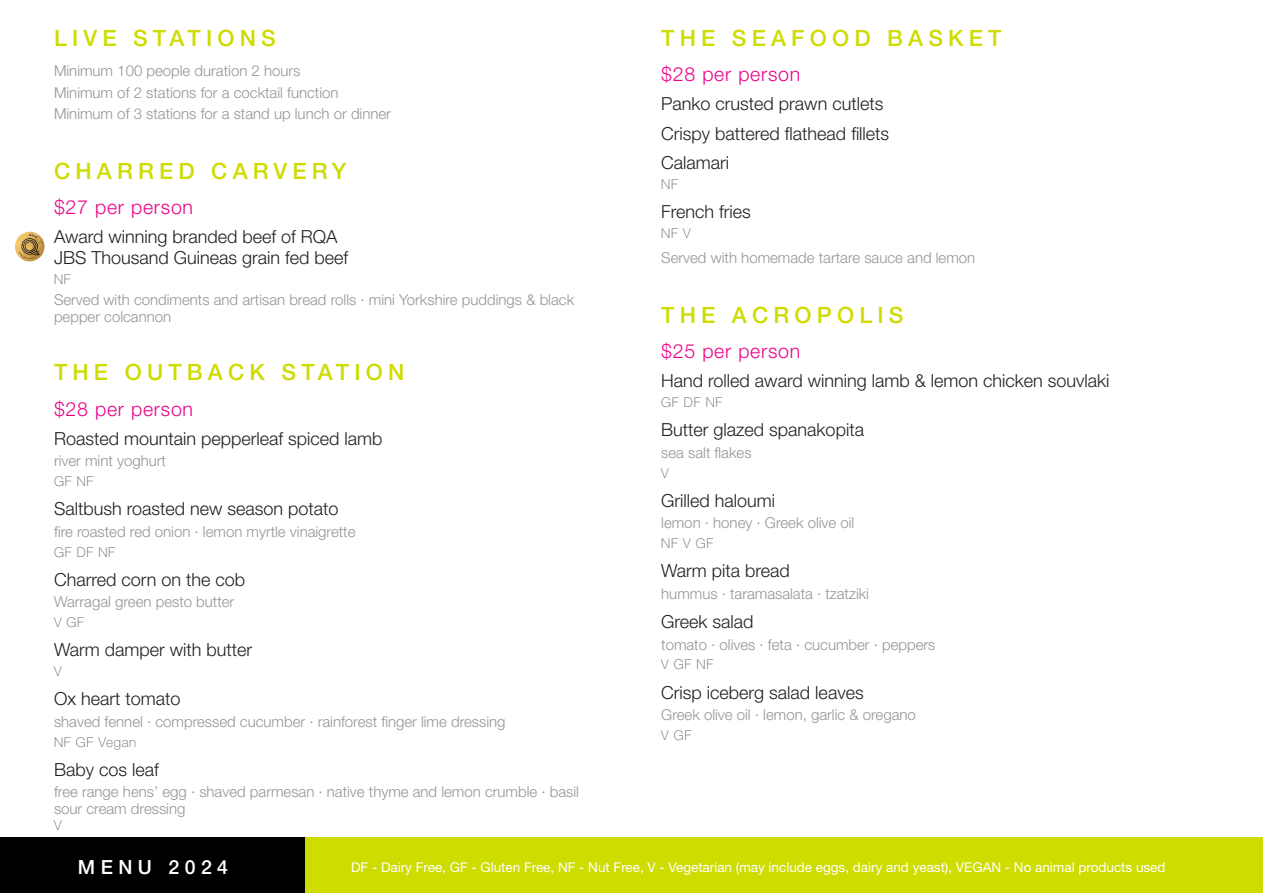
<style>
.page{position:relative;width:1263px;height:893px;background:#fff}
.page>*{position:absolute;margin:0;border:0;box-sizing:border-box;transform-origin:0 0}
.Kreon-Light-List{font:500 22.5px "Helvetica Neue LT Std";letter-spacing:.23em;color:#cedc00}
.Kreon-Light-List-2{font:300 19.5px "Helvetica Neue LT Std";letter-spacing:.04em;color:#ed028a}
.t1{font:500 19.5px "Helvetica Neue LT Std";letter-spacing:.28em;color:#fff}
.Kreon-Light-List-3{font:300 18px/20.7px "Helvetica Neue LT Std";color:#231f20}
.Kreon-Light-List-4{font:300 15px/17.2px "Helvetica Neue LT Std";color:#939598}
.Kreon-Light-List-5{font:13.5px "Helvetica Neue LT Std";color:#fff}
.Kreon-Light-List-6{font:100 13.5px "Helvetica Neue LT Std";letter-spacing:.05em;color:#636366}
</style>
<div class="page">
<div style="left:0;top:838px;width:306px;height:55px;background:#000"></div>
<div style="left:306px;top:838px;width:957px;height:55px;background:#cedc00"></div>
<img style="left:15px;top:232px;width:30px;height:29px;border-radius:15px">
<svg style="left:19px;top:234px;width:21px;height:25px"></svg>
<p class="Kreon-Light-List" style="left:54px;top:25px;width:223px">LIVE STATIONS</p>
<p class="Kreon-Light-List-4" style="left:54px;top:62px;width:248px">Minimum 100 people duration 2 hours</p>
<p class="Kreon-Light-List-4" style="left:54px;top:83px;width:286px">Minimum of 2 stations for a cocktail function</p>
<p class="Kreon-Light-List-4" style="left:54px;top:105px;width:338px">Minimum of 3 stations for a stand up lunch or dinner</p>
<p class="Kreon-Light-List" style="left:54px;top:157px;width:294px">CHARRED CARVERY</p>
<p class="Kreon-Light-List-2" style="left:54px;top:195px;width:141px">$27 per person</p>
<p class="Kreon-Light-List-3" style="left:54px;top:226px;width:296px">Award winning branded beef of RQA<br>JBS Thousand Guineas grain fed beef</p>
<p class="Kreon-Light-List-6" style="left:54px;top:271px;width:18px">NF</p>
<p class="Kreon-Light-List-4" style="left:54px;top:291px;width:522px">Served with condiments and artisan bread rolls ∙ mini Yorkshire puddings &amp; black pepper colcannon</p>
<p class="Kreon-Light-List" style="left:54px;top:359px;width:352px">THE OUTBACK STATION</p>
<p class="Kreon-Light-List-2" style="left:54px;top:397px;width:141px">$28 per person</p>
<p class="Kreon-Light-List-3" style="left:54px;top:428px;width:330px">Roasted mountain pepperleaf spiced lamb</p>
<p class="Kreon-Light-List-4" style="left:54px;top:452px;width:113px">river mint yoghurt</p>
<p class="Kreon-Light-List-6" style="left:54px;top:474px;width:41px">GF NF</p>
<p class="Kreon-Light-List-3" style="left:54px;top:498px;width:286px">Saltbush roasted new season potato</p>
<p class="Kreon-Light-List-4" style="left:54px;top:522px;width:303px">fire roasted red onion ∙ lemon myrtle vinaigrette</p>
<p class="Kreon-Light-List-6" style="left:54px;top:544px;width:63px">GF DF NF</p>
<p class="Kreon-Light-List-3" style="left:54px;top:569px;width:193px">Charred corn on the cob</p>
<p class="Kreon-Light-List-4" style="left:54px;top:593px;width:182px">Warragal green pesto butter</p>
<p class="Kreon-Light-List-6" style="left:54px;top:614px;width:32px">V GF</p>
<p class="Kreon-Light-List-3" style="left:54px;top:639px;width:200px">Warm damper with butter</p>
<p class="Kreon-Light-List-6" style="left:54px;top:663px;width:9px">V</p>
<p class="Kreon-Light-List-3" style="left:54px;top:688px;width:128px">Ox heart tomato</p>
<p class="Kreon-Light-List-4" style="left:54px;top:712px;width:453px">shaved fennel ∙ compressed cucumber ∙ rainforest finger lime dressing</p>
<p class="Kreon-Light-List-6" style="left:54px;top:734px;width:84px">NF GF Vegan</p>
<p class="Kreon-Light-List-3" style="left:54px;top:759px;width:106px">Baby cos leaf</p>
<p class="Kreon-Light-List-4" style="left:54px;top:783px;width:526px">free range hens’ egg ∙ shaved parmesan ∙ native thyme and lemon crumble ∙ basil sour cream dressing</p>
<p class="Kreon-Light-List-6" style="left:54px;top:817px;width:9px">V</p>
<p class="Kreon-Light-List" style="left:661px;top:25px;width:342px">THE SEAFOOD BASKET</p>
<p class="Kreon-Light-List-2" style="left:661px;top:62px;width:141px">$28 per person</p>
<p class="Kreon-Light-List-3" style="left:661px;top:93px;width:224px">Panko crusted prawn cutlets</p>
<p class="Kreon-Light-List-3" style="left:661px;top:122px;width:230px">Crispy battered flathead fillets</p>
<p class="Kreon-Light-List-3" style="left:661px;top:152px;width:70px">Calamari</p>
<p class="Kreon-Light-List-6" style="left:661px;top:176px;width:18px">NF</p>
<p class="Kreon-Light-List-3" style="left:661px;top:201px;width:91px">French fries</p>
<p class="Kreon-Light-List-6" style="left:661px;top:225px;width:31px">NF V</p>
<p class="Kreon-Light-List-4" style="left:661px;top:249px;width:315px">Served with homemade tartare sauce and lemon</p>
<p class="Kreon-Light-List" style="left:661px;top:302px;width:244px">THE ACROPOLIS</p>
<p class="Kreon-Light-List-2" style="left:661px;top:339px;width:141px">$25 per person</p>
<p class="Kreon-Light-List-3" style="left:661px;top:370px;width:450px">Hand rolled award winning lamb &amp; lemon chicken souvlaki</p>
<p class="Kreon-Light-List-6" style="left:661px;top:395px;width:63px">GF DF NF</p>
<p class="Kreon-Light-List-3" style="left:661px;top:419px;width:204px">Butter glazed spanakopita</p>
<p class="Kreon-Light-List-4" style="left:661px;top:444px;width:92px">sea salt flakes</p>
<p class="Kreon-Light-List-6" style="left:661px;top:465px;width:9px">V</p>
<p class="Kreon-Light-List-3" style="left:661px;top:490px;width:116px">Grilled haloumi</p>
<p class="Kreon-Light-List-4" style="left:661px;top:514px;width:195px">lemon ∙ honey ∙ Greek olive oil</p>
<p class="Kreon-Light-List-6" style="left:661px;top:536px;width:54px">NF V GF</p>
<p class="Kreon-Light-List-3" style="left:661px;top:560px;width:130px">Warm pita bread</p>
<p class="Kreon-Light-List-4" style="left:661px;top:585px;width:209px">hummus ∙ taramasalata ∙ tzatziki</p>
<p class="Kreon-Light-List-3" style="left:661px;top:611px;width:94px">Greek salad</p>
<p class="Kreon-Light-List-4" style="left:661px;top:635px;width:276px">tomato ∙ olives ∙ feta ∙ cucumber ∙ peppers</p>
<p class="Kreon-Light-List-6" style="left:661px;top:657px;width:54px">V GF NF</p>
<p class="Kreon-Light-List-3" style="left:661px;top:681px;width:204px">Crisp iceberg salad leaves</p>
<p class="Kreon-Light-List-4" style="left:661px;top:706px;width:256px">Greek olive oil ∙ lemon, garlic &amp; oregano</p>
<p class="Kreon-Light-List-6" style="left:661px;top:727px;width:32px">V GF</p>
<h2 class="t1" style="left:78px;top:856px;width:152px">MENU 2024</h2>
<p class="Kreon-Light-List-5" style="left:351px;top:859px;width:816px">DF - Dairy Free, GF - Gluten Free, NF - Nut Free, V - Vegetarian (may include eggs, dairy and yeast), VEGAN - No animal products used</p>
</div>
